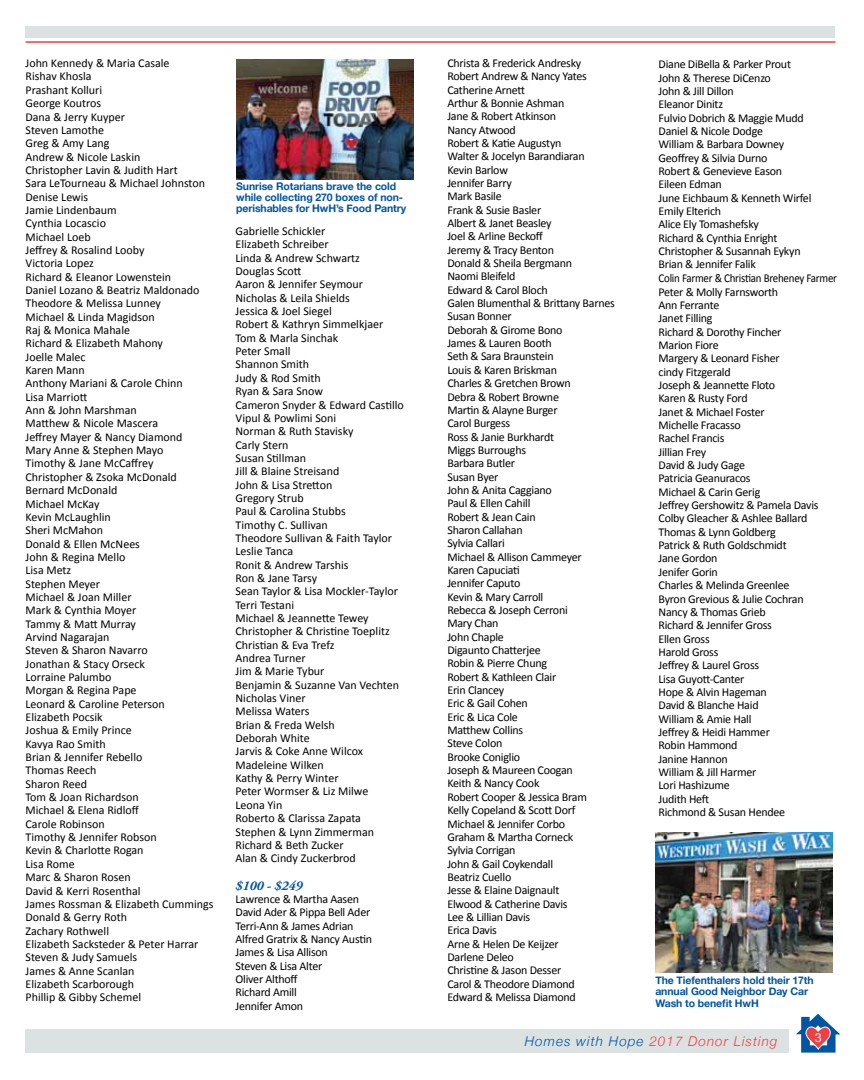
<style>
.page{position:relative;width:864px;height:1080px;background:#fff}
.page>*{position:absolute;margin:0;border:0;box-sizing:border-box;transform-origin:0 0}
.t1{font:italic 300 13.5px "Helvetica Neue";letter-spacing:.075em;color:#ef3e42}
.t2{font:italic 700 13.5px "Adobe Garamond Pro";color:#0054a4}
.t3{font:12.6px "Helvetica Neue";color:#fff}
.t4{font:12px/13.4px "Calibri";letter-spacing:-.02em;color:#000}
.t5{font:12px/13.4px "Calibri";color:#000}
.t6{font:700 10.5px/11.4px "Helvetica Neue";letter-spacing:-.01em;color:#0054a4}
.s1{color:#0054a4}
</style>
<div class="page">
<svg style="left:796px;top:1014px;width:44px;height:39px"></svg>
<div style="left:26px;top:1029px;width:763px;height:24px;background:#dce2e2"></div>
<div style="left:26px;top:27px;width:809px;height:11px;background:#dce2e2"></div>
<hr style="left:26px;top:41px;width:810px;height:2px;background:#ef3e42">
<img style="left:236px;top:60px;width:177px;height:119px">
<img style="left:655px;top:832px;width:177px;height:140px">
<p class="t5" style="left:26px;top:57px;width:189px">John Kennedy &amp; Maria Casale<br>Rishav Khosla<br>Prashant Kolluri<br>George Koutros<br>Dana &amp; Jerry Kuyper<br>Steven Lamothe<br>Greg &amp; Amy Lang<br>Andrew &amp; Nicole Laskin<br>Christopher Lavin &amp; Judith Hart<br>Sara LeTourneau &amp; Michael Johnston<br>Denise Lewis<br>Jamie Lindenbaum<br>Cynthia Locascio<br>Michael Loeb<br>Jeffrey &amp; Rosalind Looby<br>Victoria Lopez<br>Richard &amp; Eleanor Lowenstein<br>Daniel Lozano &amp; Beatriz Maldonado<br>Theodore &amp; Melissa Lunney<br>Michael &amp; Linda Magidson<br>Raj &amp; Monica Mahale<br>Richard &amp; Elizabeth Mahony<br>Joelle Malec<br>Karen Mann<br>Anthony Mariani &amp; Carole Chinn<br>Lisa Marriott<br>Ann &amp; John Marshman<br>Matthew &amp; Nicole Mascera<br>Jeffrey Mayer &amp; Nancy Diamond<br>Mary Anne &amp; Stephen Mayo<br>Timothy &amp; Jane McCaffrey<br>Christopher &amp; Zsoka McDonald<br>Bernard McDonald<br>Michael McKay<br>Kevin McLaughlin<br>Sheri McMahon<br>Donald &amp; Ellen McNees<br>John &amp; Regina Mello<br>Lisa Metz<br>Stephen Meyer<br>Michael &amp; Joan Miller<br>Mark &amp; Cynthia Moyer<br>Tammy &amp; Matt Murray<br>Arvind Nagarajan<br>Steven &amp; Sharon Navarro<br>Jonathan &amp; Stacy Orseck<br>Lorraine Palumbo<br>Morgan &amp; Regina Pape<br>Leonard &amp; Caroline Peterson<br>Elizabeth Pocsik<br>Joshua &amp; Emily Prince<br>Kavya Rao Smith<br>Brian &amp; Jennifer Rebello<br>Thomas Reech<br>Sharon Reed<br>Tom &amp; Joan Richardson<br>Michael &amp; Elena Ridloff<br>Carole Robinson<br>Timothy &amp; Jennifer Robson<br>Kevin &amp; Charlotte Rogan<br>Lisa Rome<br>Marc &amp; Sharon Rosen<br>David &amp; Kerri Rosenthal<br>James Rossman &amp; Elizabeth Cummings<br>Donald &amp; Gerry Roth<br>Zachary Rothwell<br>Elizabeth Sacksteder &amp; Peter Harrar<br>Steven &amp; Judy Samuels<br>James &amp; Anne Scanlan<br>Elizabeth Scarborough<br>Phillip &amp; Gibby Schemel</p>
<p class="t6" style="left:236px;top:181px;width:172px">Sunrise Rotarians brave the cold while collecting 270 boxes of non&shy;perishables for HwH’s Food Pantry</p>
<p class="t5" style="left:236px;top:224px;width:170px">Gabrielle Schickler<br>Elizabeth Schreiber<br>Linda &amp; Andrew Schwartz<br>Douglas Scott<br>Aaron &amp; Jennifer Seymour<br>Nicholas &amp; Leila Shields<br>Jessica &amp; Joel Siegel<br>Robert &amp; Kathryn Simmelkjaer<br>Tom &amp; Marla Sinchak<br>Peter Small<br>Shannon Smith<br>Judy &amp; Rod Smith<br>Ryan &amp; Sara Snow<br>Cameron Snyder &amp; Edward Castillo<br>Vipul &amp; Powlimi Soni<br>Norman &amp; Ruth Stavisky<br>Carly Stern<br>Susan Stillman<br>Jill &amp; Blaine Streisand<br>John &amp; Lisa Stretton<br>Gregory Strub<br>Paul &amp; Carolina Stubbs<br>Timothy C. Sullivan<br>Theodore Sullivan &amp; Faith Taylor<br>Leslie Tanca<br>Ronit &amp; Andrew Tarshis<br>Ron &amp; Jane Tarsy<br>Sean Taylor &amp; Lisa Mockler-Taylor<br>Terri Testani<br>Michael &amp; Jeannette Tewey<br>Christopher &amp; Christine Toeplitz<br>Christian &amp; Eva Trefz<br>Andrea Turner<br>Jim &amp; Marie Tybur<br>Benjamin &amp; Suzanne Van Vechten<br>Nicholas Viner<br>Melissa Waters<br>Brian &amp; Freda Welsh<br>Deborah White<br>Jarvis &amp; Coke Anne Wilcox<br>Madeleine Wilken<br>Kathy &amp; Perry Winter<br>Peter Wormser &amp; Liz Milwe<br>Leona Yin<br>Roberto &amp; Clarissa Zapata<br>Stephen &amp; Lynn Zimmerman<br>Richard &amp; Beth Zucker<br>Alan &amp; Cindy Zuckerbrod</p>
<p class="t2" style="left:236px;top:877px;width:68px">$100 - $249</p>
<p class="t4" style="left:236px;top:892px;width:138px">Lawrence &amp; Martha Aasen<br>David Ader &amp; Pippa Bell Ader<br>Terri-Ann &amp; James Adrian<br>Alfred Gratrix &amp; Nancy Austin<br>James &amp; Lisa Allison<br>Steven &amp; Lisa Alter<br>Oliver Althoff<br>Richard Amill<br>Jennifer Amon</p>
<p class="t4" style="left:447px;top:56px;width:169px">Christa &amp; Frederick Andresky<br>Robert Andrew &amp; Nancy Yates<br>Catherine Arnett<br>Arthur &amp; Bonnie Ashman<br>Jane &amp; Robert Atkinson<br>Nancy Atwood<br>Robert &amp; Katie Augustyn<br>Walter &amp; Jocelyn Barandiaran<br>Kevin Barlow<br>Jennifer Barry<br>Mark Basile<br>Frank &amp; Susie Basler<br>Albert &amp; Janet Beasley<br>Joel &amp; Arline Beckoff<br>Jeremy &amp; Tracy Benton<br>Donald &amp; Sheila Bergmann<br>Naomi Bleifeld<br>Edward &amp; Carol Bloch<br>Galen Blumenthal &amp; Brittany Barnes<br>Susan Bonner<br>Deborah &amp; Girome Bono<br>James &amp; Lauren Booth<br>Seth &amp; Sara Braunstein<br>Louis &amp; Karen Briskman<br>Charles &amp; Gretchen Brown<br>Debra &amp; Robert Browne<br>Martin &amp; Alayne Burger<br>Carol Burgess<br>Ross &amp; Janie Burkhardt<br>Miggs Burroughs<br>Barbara Butler<br>Susan Byer<br>John &amp; Anita Caggiano<br>Paul &amp; Ellen Cahill<br>Robert &amp; Jean Cain<br>Sharon Callahan<br>Sylvia Callari<br>Michael &amp; Allison Cammeyer<br>Karen Capuciati<br>Jennifer Caputo<br>Kevin &amp; Mary Carroll<br>Rebecca &amp; Joseph Cerroni<br>Mary Chan<br>John Chaple<br>Digaunto Chatterjee<br>Robin &amp; Pierre Chung<br>Robert &amp; Kathleen Clair<br>Erin Clancey<br>Eric &amp; Gail Cohen<br>Eric &amp; Lica Cole<br>Matthew Collins<br>Steve Colon<br>Brooke Coniglio<br>Joseph &amp; Maureen Coogan<br>Keith &amp; Nancy Cook<br>Robert Cooper &amp; Jessica Bram<br>Kelly Copeland &amp; Scott Dorf<br>Michael &amp; Jennifer Corbo<br>Graham &amp; Martha Corneck<br>Sylvia Corrigan<br>John &amp; Gail Coykendall<br>Beatriz Cuello<br>Jesse &amp; Elaine Daignault<br>Elwood &amp; Catherine Davis<br>Lee &amp; Lillian Davis<br>Erica Davis<br>Arne &amp; Helen De Keijzer<br>Darlene Deleo<br>Christine &amp; Jason Desser<br>Carol &amp; Theodore Diamond<br>Edward &amp; Melissa Diamond</p>
<p class="t4" style="left:659px;top:58px;width:180px">Diane DiBella &amp; Parker Prout<br>John &amp; Therese DiCenzo<br>John &amp; Jill Dillon<br>Eleanor Dinitz<br>Fulvio Dobrich &amp; Maggie Mudd<br>Daniel &amp; Nicole Dodge<br>William &amp; Barbara Downey<br>Geoffrey &amp; Silvia Durno<br>Robert &amp; Genevieve Eason<br>Eileen Edman<br>June Eichbaum &amp; Kenneth Wirfel<br>Emily Elterich<br>Alice Ely Tomashefsky<br>Richard &amp; Cynthia Enright<br>Christopher &amp; Susannah Eykyn<br>Brian &amp; Jennifer Falik<br>Colin Farmer &amp; Christian Breheney Farmer<br>Peter &amp; Molly Farnsworth<br>Ann Ferrante<br>Janet Filling<br>Richard &amp; Dorothy Fincher<br>Marion Fiore<br>Margery &amp; Leonard Fisher<br>cindy Fitzgerald<br>Joseph &amp; Jeannette Floto<br>Karen &amp; Rusty Ford<br>Janet &amp; Michael Foster<br>Michelle Fracasso<br>Rachel Francis<br>Jillian Frey<br>David &amp; Judy Gage<br>Patricia Geanuracos<br>Michael &amp; Carin Gerig<br>Jeffrey Gershowitz &amp; Pamela Davis<br>Colby Gleacher &amp; Ashlee Ballard<br>Thomas &amp; Lynn Goldberg<br>Patrick &amp; Ruth Goldschmidt<br>Jane Gordon<br>Jenifer Gorin<br>Charles &amp; Melinda Greenlee<br>Byron Grevious &amp; Julie Cochran<br>Nancy &amp; Thomas Grieb<br>Richard &amp; Jennifer Gross<br>Ellen Gross<br>Harold Gross<br>Jeffrey &amp; Laurel Gross<br>Lisa Guyott-Canter<br>Hope &amp; Alvin Hageman<br>David &amp; Blanche Haid<br>William &amp; Amie Hall<br>Jeffrey &amp; Heidi Hammer<br>Robin Hammond<br>Janine Hannon<br>William &amp; Jill Harmer<br>Lori Hashizume<br>Judith Heft<br>Richmond &amp; Susan Hendee</p>
<p class="t6" style="left:655px;top:975px;width:160px">The Tiefenthalers hold their 17th annual Good Neighbor Day Car<br>Wash to benefit HwH</p>
<p class="t1" style="left:525px;top:1031px;width:254px"><span class="s1">Homes with Hope</span> 2017 Donor Listing</p>
<p class="t3" style="left:815px;top:1030px;width:8px">3</p>
</div>
